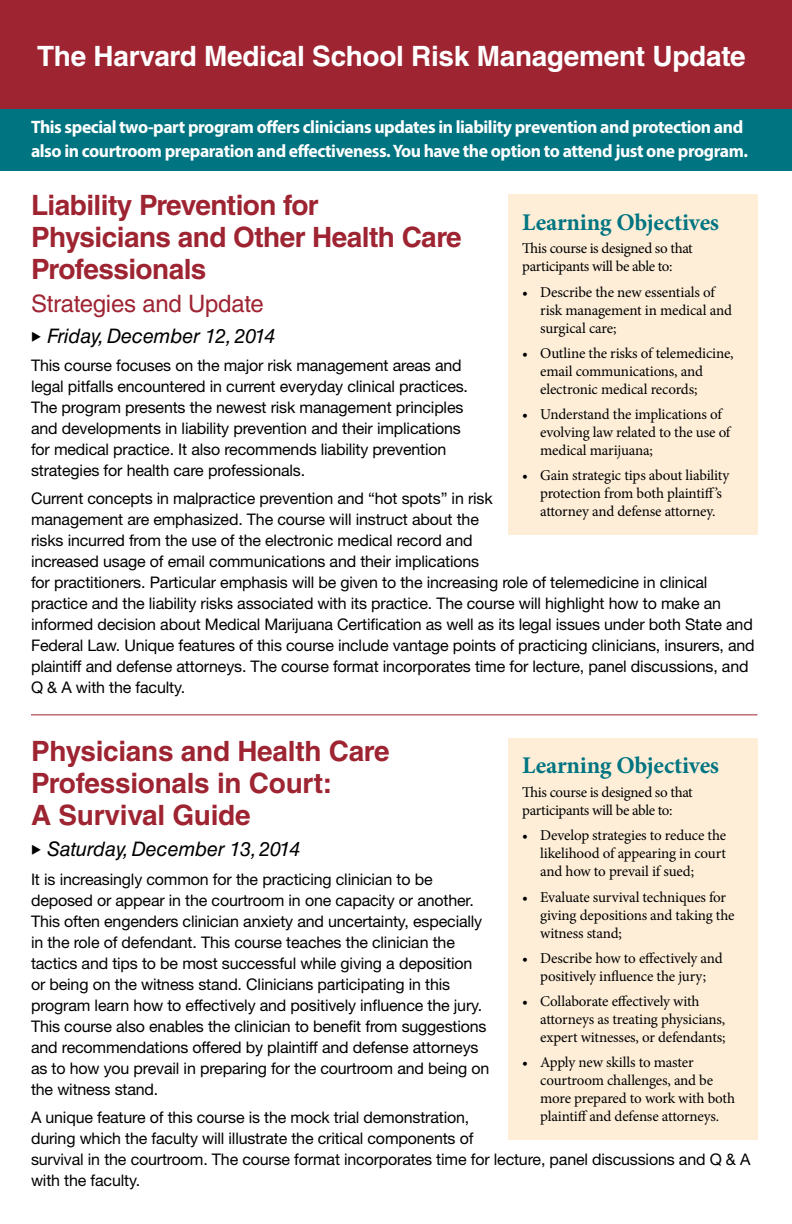
<style>
.page{position:relative;width:792px;height:1224px;background:#fff}
.page>*{position:absolute;margin:0;border:0;box-sizing:border-box;transform-origin:0 0}
.t1{font:700 28px/32px "Helvetica LT Std";letter-spacing:-.02em;color:#9e2432}
.t2{font:700 28px "Helvetica LT Std";letter-spacing:-.01em;color:#fff}
.t3{font:700 24px "Minion Pro";letter-spacing:-.01em;color:#007581}
.t4{font:24px "Helvetica LT Std";letter-spacing:-.01em;color:#9e2432}
.t5{font:italic 20px "Helvetica LT Std";letter-spacing:-.01em;color:#000}
.t6{font:700 18px/24px "Myriad Pro";letter-spacing:-.025em;color:#fff}
.t7{font:16px/21px "Helvetica Neue LT Std";letter-spacing:-.01em;color:#000}
.t8{font:15px/18px "Minion Pro";letter-spacing:-.015em;color:#000}
</style>
<div class="page">
<div style="left:0;top:48px;width:792px;height:123px;background:#007581"></div>
<div style="left:0;top:0;width:792px;height:108px;background:#9e2432"></div>
<div style="left:508px;top:194px;width:249px;height:340px;background:#feeed8"></div>
<div style="left:508px;top:738px;width:249px;height:401px;background:#feeed8"></div>
<hr style="left:31px;top:714px;width:726px;height:1px;background:#9e2432">
<h1 class="t2" style="left:37px;top:39px;width:710px">The Harvard Medical School Risk Management Update</h1>
<p class="t6" style="left:31px;top:114px;width:719px">This special two-part program offers clinicians updates in liability prevention and protection and also in courtroom preparation and effectiveness. You have the option to attend just one program.</p>
<h1 class="t1" style="left:31px;top:189px;width:432px">Liability Prevention for<br>Physicians and Other Health Care<br>Professionals</h1>
<h2 class="t4" style="left:31px;top:289px;width:234px">Strategies and Update</h2>
<p class="t5" style="left:31px;top:324px;width:246px">◆ Friday, December 12, 2014</p>
<p class="t7" style="left:31px;top:355px;width:439px">This course focuses on the major risk management areas and legal pitfalls encountered in current everyday clinical practices.<br>The program presents the newest risk management principles and developments in liability prevention and their implications for medical practice. It also recommends liability prevention strategies for health care professionals.</p>
<p class="t7" style="left:31px;top:488px;width:725px">Current concepts in malpractice prevention and “hot spots” in risk<br>management are emphasized. The course will instruct about the<br>risks incurred from the use of the electronic medical record and<br>increased usage of email communications and their implications<br>for practitioners. Particular emphasis will be given to the increasing role of telemedicine in clinical practice and the liability risks associated with its practice. The course will highlight how to make an informed decision about Medical Marijuana Certification as well as its legal issues under both State and Federal Law. Unique features of this course include vantage points of practicing clinicians, insurers, and plaintiff and defense attorneys. The course format incorporates time for lecture, panel discussions, and Q &amp; A with the faculty.</p>
<h2 class="t3" style="left:522px;top:205px;width:198px">Learning Objectives</h2>
<p class="t8" style="left:522px;top:240px;width:172px">This course is designed so that participants will be able to:</p>
<p class="t8" style="left:540px;top:283px;width:193px;text-indent:-18px">• Describe the new essentials of risk management in medical and surgical care;</p>
<p class="t8" style="left:540px;top:344px;width:195px;text-indent:-18px">• Outline the risks of telemedicine, email communications, and electronic medical records;</p>
<p class="t8" style="left:540px;top:405px;width:192px;text-indent:-18px">• Understand the implications of evolving law related to the use of medical marijuana;</p>
<p class="t8" style="left:540px;top:466px;width:191px;text-indent:-18px">• Gain strategic tips about liability protection from both plaintiff’s attorney and defense attorney.</p>
<h1 class="t1" style="left:31px;top:735px;width:360px">Physicians and Health Care<br>Professionals in Court:<br>A Survival Guide</h1>
<p class="t5" style="left:31px;top:838px;width:271px">◆ Saturday, December 13, 2014</p>
<p class="t7" style="left:31px;top:868px;width:460px">It is increasingly common for the practicing clinician to be deposed or appear in the courtroom in one capacity or another.<br>This often engenders clinician anxiety and uncertainty, especially in the role of defendant. This course teaches the clinician the tactics and tips to be most successful while giving a deposition or being on the witness stand. Clinicians participating in this program learn how to effectively and positively influence the jury.<br>This course also enables the clinician to benefit from suggestions and recommendations offered by plaintiff and defense attorneys as to how you prevail in preparing for the courtroom and being on the witness stand.</p>
<p class="t7" style="left:31px;top:1106px;width:721px">A unique feature of this course is the mock trial demonstration,<br>during which the faculty will illustrate the critical components of<br>survival in the courtroom. The course format incorporates time for lecture, panel discussions and Q &amp; A with the faculty.</p>
<h2 class="t3" style="left:522px;top:749px;width:198px">Learning Objectives</h2>
<p class="t8" style="left:522px;top:783px;width:172px">This course is designed so that participants will be able to:</p>
<p class="t8" style="left:540px;top:827px;width:188px;text-align:justify;text-indent:-18px">• Develop strategies to reduce the likelihood of appearing in court and how to prevail if sued;</p>
<p class="t8" style="left:540px;top:888px;width:196px;text-indent:-18px">• Evaluate survival techniques for giving depositions and taking the witness stand;</p>
<p class="t8" style="left:522px;top:949px;width:202px;text-align:center">• Describe how to effectively and positively influence the jury;</p>
<p class="t8" style="left:540px;top:992px;width:187px;text-indent:-18px">• Collaborate effectively with attorneys as treating physicians, expert witnesses, or defendants;</p>
<p class="t8" style="left:540px;top:1053px;width:196px;text-indent:-18px">• Apply new skills to master courtroom challenges, and be more prepared to work with both plaintiff and defense attorneys.</p>
</div>
